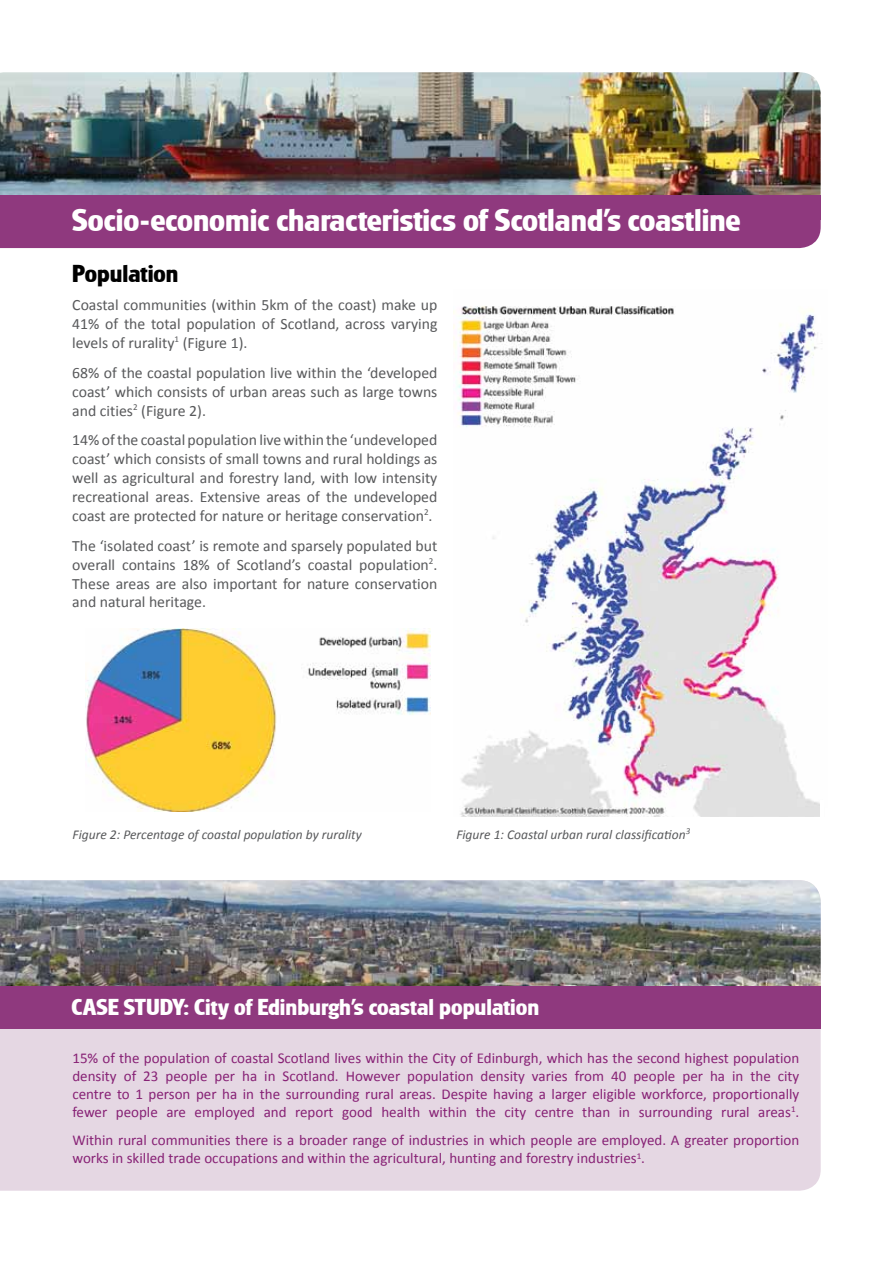
<style>
.page{position:relative;width:893px;height:1263px;background:#fff}
.page>*{position:absolute;margin:0;border:0;box-sizing:border-box;transform-origin:0 0}
.t1{font:700 33px "Glasgow RR";color:#fff}
.t2{font:700 25.5px "Glasgow RR";color:#000}
.t3{font:700 24px "Glasgow RR";color:#fff}
.t4{font:15.75px/18.9px "Calibri";color:#58595b;text-align:justify}
.t5{font:15px/18px "Calibri";color:#872175;text-align:justify}
.t6{font:italic 13.5px "Calibri";color:#58595b}
</style>
<div class="page">
<img style="left:0;top:72px;width:821px;height:124px">
<div style="left:0;top:196px;width:821px;height:52px;background:#8f397e"></div>
<img style="left:85px;top:628px;width:345px;height:183px">
<img style="left:453px;top:306px;width:369px;height:510px">
<div style="left:0;top:1029px;width:821px;height:162px;background:#e5d7e3"></div>
<img style="left:0;top:880px;width:821px;height:107px">
<div style="left:0;top:987px;width:821px;height:42px;background:#8f397e"></div>
<hr style="left:820px;top:800px;width:4px;height:22px;background:#fff">
<h1 class="t1" style="left:72px;top:201px;width:670px">Socio-economic characteristics of Scotland’s coastline</h1>
<h2 class="t2" style="left:72px;top:259px;width:108px">Population</h2>
<p class="t4" style="left:72px;top:295px;width:367px">Coastal communities (within 5km of the coast) make up 41% of the total population of Scotland, across varying levels of rurality<sup>1</sup> (Figure 1).</p>
<p class="t4" style="left:72px;top:362px;width:367px">68% of the coastal population live within the ‘developed coast’ which consists of urban areas such as large towns and cities<sup>2</sup> (Figure 2).</p>
<p class="t4" style="left:72px;top:430px;width:367px">14% of the coastal population live within the ‘undeveloped coast’ which consists of small towns and rural holdings as well as agricultural and forestry land, with low intensity recreational areas. Extensive areas of the undeveloped coast are protected for nature or heritage conservation<sup>2</sup>.</p>
<p class="t4" style="left:72px;top:535px;width:367px">The ‘isolated coast’ is remote and sparsely populated but overall contains 18% of Scotland’s coastal population<sup>2</sup>.<br>These areas are also important for nature conservation and natural heritage.</p>
<p class="t6" style="left:73px;top:826px;width:291px">Figure 2: Percentage of coastal population by rurality</p>
<p class="t6" style="left:456px;top:826px;width:235px">Figure 1: Coastal urban rural classification<sup>3</sup></p>
<h3 class="t3" style="left:72px;top:993px;width:469px">CASE STUDY: City of Edinburgh’s coastal population</h3>
<p class="t5" style="left:72px;top:1048px;width:728px">15% of the population of coastal Scotland lives within the City of Edinburgh, which has the second highest population density of 23 people per ha in Scotland. However population density varies from 40 people per ha in the city centre to 1 person per ha in the surrounding rural areas. Despite having a larger eligible workforce, proportionally fewer people are employed and report good health within the city centre than in surrounding rural areas<sup>1</sup>.</p>
<p class="t5" style="left:72px;top:1131px;width:728px">Within rural communities there is a broader range of industries in which people are employed. A greater proportion works in skilled trade occupations and within the agricultural, hunting and forestry industries<sup>1</sup>.</p>
</div>
